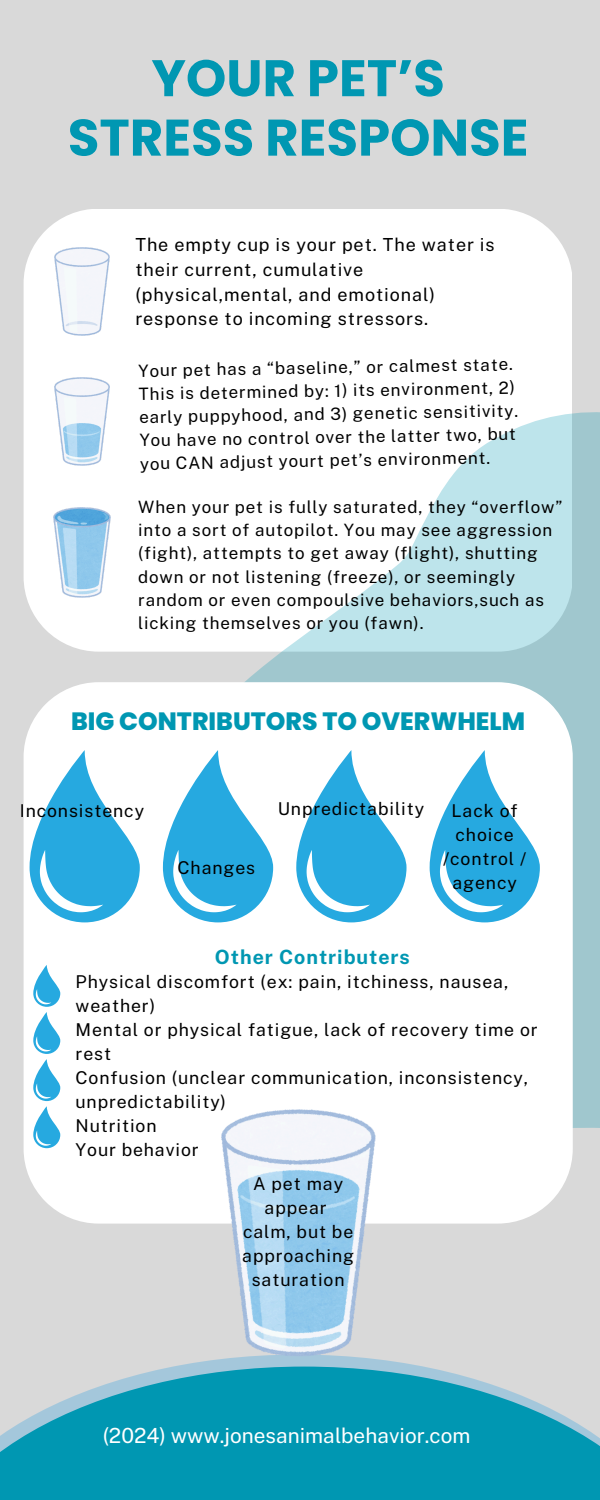
<style>
.page{position:relative;width:600px;height:1500px;background:#d9d9d9}
.page>*{position:absolute;margin:0;border:0;box-sizing:border-box;transform-origin:0 0}
.t1{font:700 51.4px/59.4px "Poppins";color:#0097b2;text-align:center}
.t2{font:800 25px "Poppins";color:#0097b2}
.t3{font:20.8px "Public Sans";color:#fff}
.t4{font:700 19.7px "Public Sans";letter-spacing:.05em;color:#0097b2}
.t5{font:18px/24.8px "Public Sans";letter-spacing:.05em;color:#000}
.t6{font:17.7px/24px "Public Sans";letter-spacing:.05em;color:#000;text-align:center}
.t7{font:17px/23.2px "Public Sans";letter-spacing:.05em;color:#000}
</style>
<div class="page">
<div style="left:24px;top:209px;width:548px;height:443px;background:#fff"></div>
<svg style="left:172px;top:1357px;width:253px;height:10px;fill:#a4c7db"></svg>
<svg style="left:0;top:1367px;width:600px;height:133px;background:#24a2b9"></svg>
<svg style="left:140px;top:411px;width:460px;height:717px;background:#d7eaed"></svg>
<img style="left:54px;top:507px;width:57px;height:91px">
<img style="left:55px;top:377px;width:54px;height:88px">
<img style="left:54px;top:247px;width:56px;height:89px">
<div style="left:24px;top:682px;width:549px;height:542px;background:#fff"></div>
<img style="left:221px;top:1110px;width:155px;height:247px">
<svg style="left:30px;top:750px;width:110px;height:172px;background:#7fccec"></svg>
<svg style="left:163px;top:750px;width:110px;height:172px;background:#7fccec"></svg>
<svg style="left:296px;top:750px;width:111px;height:172px;background:#80cdec"></svg>
<svg style="left:430px;top:750px;width:110px;height:172px;background:#7fccec"></svg>
<svg style="left:33px;top:965px;width:27px;height:183px;background:#8bd1ee"></svg>
<p class="t1" style="left:68px;top:49px;width:462px">YOUR PET’S<br>STRESS RESPONSE</p>
<h1 class="t5" style="left:135px;top:232px;width:361px">The empty cup is your pet. The water is their current, cumulative (physical,mental, and emotional) response to incoming stressors.</h1>
<p class="t7" style="left:138px;top:359px;width:380px;rotate:-1deg">Your pet has a “baseline,” or calmest state.<br>This is determined by: 1) its environment, 2) early puppyhood, and 3) genetic sensitivity.<br>You have no control over the latter two, but you CAN adjust yourt pet’s environment.</p>
<p class="t7" style="left:138px;top:495px;width:426px">When your pet is fully saturated, they “overflow” into a sort of autopilot. You may see aggression (fight), attempts to get away (flight), shutting down or not listening (freeze), or seemingly random or even compoulsive behaviors,such as licking themselves or you (fawn).</p>
<p class="t2" style="left:71px;top:704px;width:456px">BIG CONTRIBUTORS TO OVERWHELM</p>
<h2 class="t6" style="left:20px;top:799px;width:126px">Inconsistency</h2>
<p class="t6" style="left:178px;top:855px;width:79px">Changes</p>
<p class="t6" style="left:278px;top:797px;width:148px">Unpredictability</p>
<p class="t6" style="left:443px;top:799px;width:85px">Lack of choice /control / agency</p>
<p class="t4" style="left:215px;top:946px;width:196px">Other Contributers</p>
<p class="t6" style="left:76px;top:970px;width:434px;text-align:left">Physical discomfort (ex: pain, itchiness, nausea, weather)</p>
<p class="t6" style="left:76px;top:1018px;width:464px;text-align:left">Mental or physical fatigue, lack of recovery time or rest</p>
<p class="t6" style="left:76px;top:1066px;width:454px;text-align:left">Confusion (unclear communication, inconsistency, unpredictability)</p>
<p class="t6" style="left:76px;top:1114px;width:82px">Nutrition</p>
<p class="t6" style="left:76px;top:1138px;width:125px">Your behavior</p>
<p class="t6" style="left:253px;top:1172px;width:91px">A pet may appear</p>
<p class="t6" style="left:242px;top:1220px;width:114px">calm, but be approaching saturation</p>
<p class="t3" style="left:103px;top:1423px;width:369px">(2024) www.jonesanimalbehavior.com</p>
</div>
